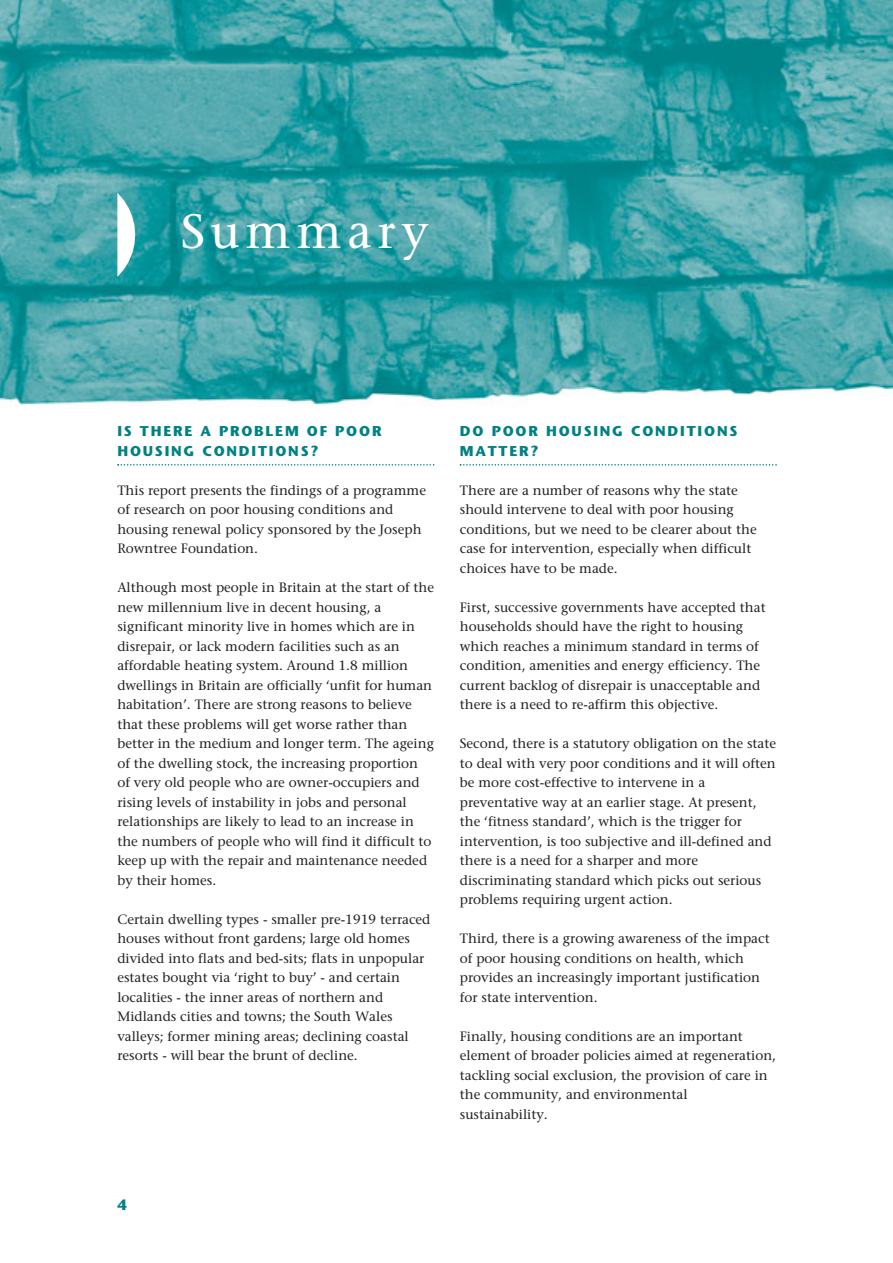
<style>
.page{position:relative;width:893px;height:1263px;background:#fff}
.page>*{position:absolute;margin:0;border:0;box-sizing:border-box;transform-origin:0 0}
.t1{font:48px "Stone Serif";letter-spacing:.115em;color:#fff}
.t2{font:700 15px "Stone Sans";color:#008185}
.t3{font:700 14.25px/19.5px "Stone Sans";letter-spacing:.125em;color:#008185}
.t4{font:13.5px/19.5px "Stone Serif";color:#231f1f}
</style>
<div class="page">
<img style="left:0;top:0;width:892px;height:406px">
<svg style="left:117px;top:464px;width:317px;height:2px"></svg>
<svg style="left:460px;top:464px;width:316px;height:2px"></svg>
<svg style="left:117px;top:193px;width:18px;height:84px"></svg>
<h1 class="t1" style="left:181px;top:213px;width:249px">Summary</h1>
<p class="t3" style="left:117px;top:423px;width:266px">IS THERE A PROBLEM OF POOR<br>HOUSING CONDITIONS?</p>
<p class="t4" style="left:117px;top:482px;width:310px">This report presents the findings of a programme of research on poor housing conditions and housing renewal policy sponsored by the Joseph Rowntree Foundation.</p>
<p class="t4" style="left:117px;top:579px;width:318px">Although most people in Britain at the start of the new millennium live in decent housing, a significant minority live in homes which are in disrepair, or lack modern facilities such as an affordable heating system. Around 1.8 million dwellings in Britain are officially ‘unfit for human habitation’. There are strong reasons to believe that these problems will get worse rather than better in the medium and longer term. The ageing of the dwelling stock, the increasing proportion of very old people who are owner-occupiers and rising levels of instability in jobs and personal relationships are likely to lead to an increase in the numbers of people who will find it difficult to keep up with the repair and maintenance needed by their homes.</p>
<p class="t4" style="left:117px;top:911px;width:314px">Certain dwelling types - smaller pre-1919 terraced houses without front gardens; large old homes divided into flats and bed-sits; flats in unpopular estates bought via ‘right to buy’ - and certain localities - the inner areas of northern and Midlands cities and towns; the South Wales valleys; former mining areas; declining coastal resorts - will bear the brunt of decline.</p>
<p class="t3" style="left:460px;top:423px;width:279px">DO POOR HOUSING CONDITIONS<br>MATTER?</p>
<p class="t4" style="left:460px;top:482px;width:298px">There are a number of reasons why the state should intervene to deal with poor housing conditions, but we need to be clearer about the case for intervention, especially when difficult choices have to be made.</p>
<p class="t4" style="left:460px;top:599px;width:307px">First, successive governments have accepted that households should have the right to housing which reaches a minimum standard in terms of condition, amenities and energy efficiency. The current backlog of disrepair is unacceptable and there is a need to re-affirm this objective.</p>
<p class="t4" style="left:460px;top:735px;width:318px">Second, there is a statutory obligation on the state to deal with very poor conditions and it will often be more cost-effective to intervene in a preventative way at an earlier stage. At present, the ‘fitness standard’, which is the trigger for intervention, is too subjective and ill-defined and there is a need for a sharper and more discriminating standard which picks out serious problems requiring urgent action.</p>
<p class="t4" style="left:460px;top:930px;width:311px">Third, there is a growing awareness of the impact of poor housing conditions on health, which provides an increasingly important justification for state intervention.</p>
<p class="t4" style="left:460px;top:1028px;width:318px">Finally, housing conditions are an important element of broader policies aimed at regeneration, tackling social exclusion, the provision of care in the community, and environmental sustainability.</p>
<p class="t2" style="left:117px;top:1199px;width:11px">4</p>
</div>
